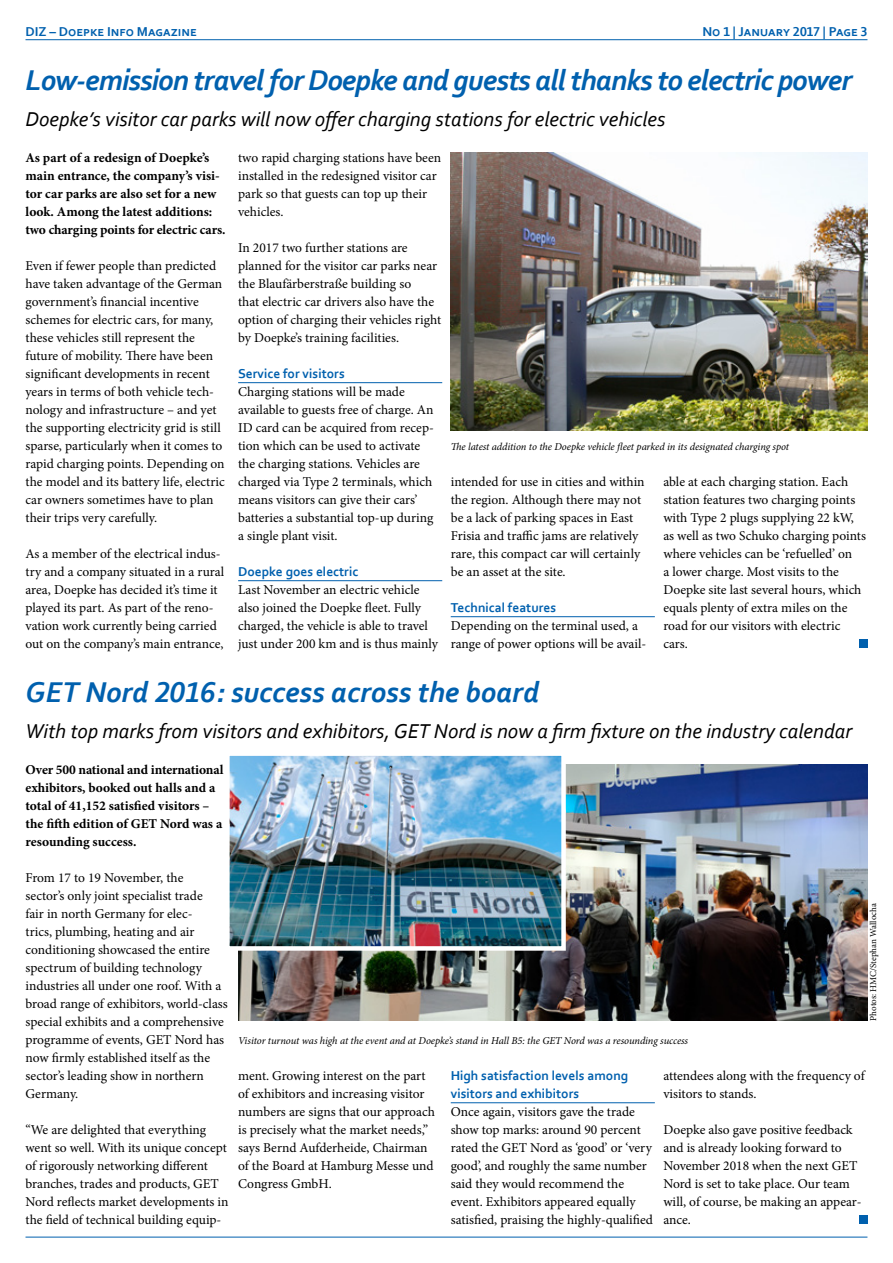
<style>
.page{position:relative;width:893px;height:1263px;background:#fff}
.page>*{position:absolute;margin:0;border:0;box-sizing:border-box;transform-origin:0 0}
.Überschrift_groß{font:italic 700 30px "Corbel";letter-spacing:-.03em;color:#0060ae}
.Überschrift_groß-2{font:italic 700 30px "Corbel";color:#0060ae}
.Untertitel{font:italic 21px "Corbel";color:#000}
.Fließtext{font:13.5px/18px "Minion Pro";color:#000}
.Fließtext_Einleitung{font:700 13.5px/18px "Minion Pro";letter-spacing:-.005em;color:#000}
.Zwischentitel{font:700 13.5px/18px "Corbel";color:#0060ae}
.DIZ-Ausgabe{font:700 13.5px "Corbel";color:#0060ae}
.Bildunterschrift{font:italic 10.5px "Minion Pro";letter-spacing:-.01em;color:#000}
.Bildnachweis{font:9px "Minion Pro";letter-spacing:-.005em;color:#000}
</style>
<div class="page">
<hr style="left:451px;top:1102px;width:204px;height:1px;background:#0060ae">
<div style="left:859px;top:1215px;width:8px;height:9px;background:#0060ae"></div>
<hr style="left:238px;top:382px;width:204px;height:1px;background:#0060ae">
<hr style="left:238px;top:580px;width:204px;height:1px;background:#0060ae">
<hr style="left:451px;top:616px;width:204px;height:1px;background:#0060ae">
<div style="left:859px;top:639px;width:8px;height:9px;background:#0060ae"></div>
<img style="left:451px;top:153px;width:416px;height:278px">
<img style="left:238px;top:764px;width:629px;height:256px">
<img style="left:229px;top:755px;width:339px;height:198px">
<hr style="left:26px;top:39px;width:841px;height:1px;background:#0060ae">
<hr style="left:26px;top:1237px;width:841px;height:1px;background:#0060ae">
<p class="Zwischentitel" style="left:26px;top:22px;width:173px">DIZ – Doepke Info Magazine</p>
<p class="DIZ-Ausgabe" style="left:702px;top:23px;width:166px">No 1 | January 2017 | Page 3</p>
<p class="Überschrift_groß" style="left:26px;top:61px;width:828px">Low-emission travel for Doepke and guests all thanks to electric power</p>
<p class="Untertitel" style="left:26px;top:106px;width:641px">Doepke’s visitor car parks will now offer charging stations for electric vehicles</p>
<p class="Fließtext_Einleitung" style="left:26px;top:149px;width:201px">As part of a redesign of Doepke’s main entrance, the company’s visi&shy;tor car parks are also set for a new look. Among the latest additions: two charging points for electric cars.</p>
<p class="Fließtext" style="left:26px;top:257px;width:201px">Even if fewer people than predicted have taken advantage of the German government’s financial incentive schemes for electric cars, for many, these vehicles still represent the future of mobility. There have been significant developments in recent years in terms of both vehicle tech&shy;nology and infrastructure – and yet the supporting electricity grid is still sparse, particularly when it comes to rapid charging points. Depending on the model and its battery life, electric car owners sometimes have to plan their trips very carefully.</p>
<p class="Fließtext" style="left:26px;top:545px;width:200px">As a member of the electrical indus&shy;try and a company situated in a rural area, Doepke has decided it’s time it played its part. As part of the reno&shy;vation work currently being carried out on the company’s main entrance,</p>
<p class="Fließtext" style="left:238px;top:149px;width:205px">two rapid charging stations have been installed in the redesigned visitor car park so that guests can top up their vehicles.</p>
<p class="Fließtext" style="left:238px;top:239px;width:205px">In 2017 two further stations are planned for the visitor car parks near the Blaufärberstraße building so<br>that electric car drivers also have the option of charging their vehicles right by Doepke’s training facilities.</p>
<p class="Zwischentitel" style="left:238px;top:364px;width:108px">Service for visitors</p>
<p class="Fließtext" style="left:238px;top:383px;width:197px">Charging stations will be made available to guests free of charge. An ID card can be acquired from recep&shy;tion which can be used to activate the charging stations. Vehicles are charged via Type 2 terminals, which means visitors can give their cars’ batteries a substantial top-up during a single plant visit.</p>
<p class="Zwischentitel" style="left:238px;top:562px;width:122px">Doepke goes electric</p>
<p class="Fließtext" style="left:238px;top:581px;width:201px">Last November an electric vehicle also joined the Doepke fleet. Fully charged, the vehicle is able to travel just under 200 km and is thus mainly</p>
<p class="Bildunterschrift" style="left:451px;top:439px;width:340px">The latest addition to the Doepke vehicle fleet parked in its designated charging spot</p>
<p class="Fließtext" style="left:451px;top:473px;width:195px">intended for use in cities and within the region. Although there may not be a lack of parking spaces in East Frisia and traffic jams are relatively rare, this compact car will certainly be an asset at the site.</p>
<p class="Zwischentitel" style="left:451px;top:598px;width:107px">Technical features</p>
<p class="Fließtext" style="left:451px;top:617px;width:197px">Depending on the terminal used, a range of power options will be avail-</p>
<p class="Fließtext" style="left:663px;top:473px;width:204px">able at each charging station. Each station features two charging points with Type 2 plugs supplying 22 kW, as well as two Schuko charging points where vehicles can be ‘refuelled’ on<br>a lower charge. Most visits to the<br>Doepke site last several hours, which equals plenty of extra miles on the road for our visitors with electric cars.</p>
<p class="Überschrift_groß-2" style="left:26px;top:673px;width:515px">GET Nord 2016: success across the board</p>
<p class="Untertitel" style="left:26px;top:718px;width:828px">With top marks from visitors and exhibitors, GET Nord is now a firm fixture on the industry calendar</p>
<p class="Fließtext_Einleitung" style="left:26px;top:761px;width:199px">Over 500 national and international exhibitors, booked out halls and a total of 41,152 satisfied visitors – the fifth edition of GET Nord was a resounding success.</p>
<p class="Fließtext" style="left:26px;top:869px;width:204px">From 17 to 19 November, the<br>sector’s only joint specialist trade<br>fair in north Germany for elec-<br>trics, plumbing, heating and air conditioning showcased the entire spectrum of building technology industries all under one roof. With a broad range of exhibitors, world-class special exhibits and a comprehensive programme of events, GET Nord has now firmly established itself as the sector’s leading show in northern<br>Germany.</p>
<p class="Fließtext" style="left:26px;top:1121px;width:205px">“We are delighted that everything went so well. With its unique concept of rigorously networking different branches, trades and products, GET Nord reflects market developments in the field of technical building equip-</p>
<p class="Bildnachweis" style="left:867px;top:1020px;width:119px;rotate:-90deg">Photos: HMC/Stephan Wallocha</p>
<p class="Bildunterschrift" style="left:238px;top:1033px;width:452px">Visitor turnout was high at the event and at Doepke’s stand in Hall B5: the GET Nord was a resounding success</p>
<p class="Fließtext" style="left:238px;top:1067px;width:198px">ment. Growing interest on the part of exhibitors and increasing visitor numbers are signs that our approach is precisely what the market needs,” says Bernd Aufderheide, Chairman of the Board at Hamburg Messe und<br>Congress GmbH.</p>
<p class="Zwischentitel" style="left:451px;top:1066px;width:179px">High satisfaction levels among visitors and exhibitors</p>
<p class="Fließtext" style="left:663px;top:1067px;width:203px">attendees along with the frequency of visitors to stands.</p>
<p class="Fließtext" style="left:663px;top:1121px;width:200px">Doepke also gave positive feedback and is already looking forward to<br>November 2018 when the next GET<br>Nord is set to take place. Our team will, of course, be making an appear&shy;ance.</p>
<p class="Fließtext" style="left:451px;top:1103px;width:204px">Once again, visitors gave the trade show top marks: around 90 percent rated the GET Nord as ‘good’ or ‘very good’, and roughly the same number said they would recommend the event. Exhibitors appeared equally satisfied, praising the highly-qualified</p>
</div>
